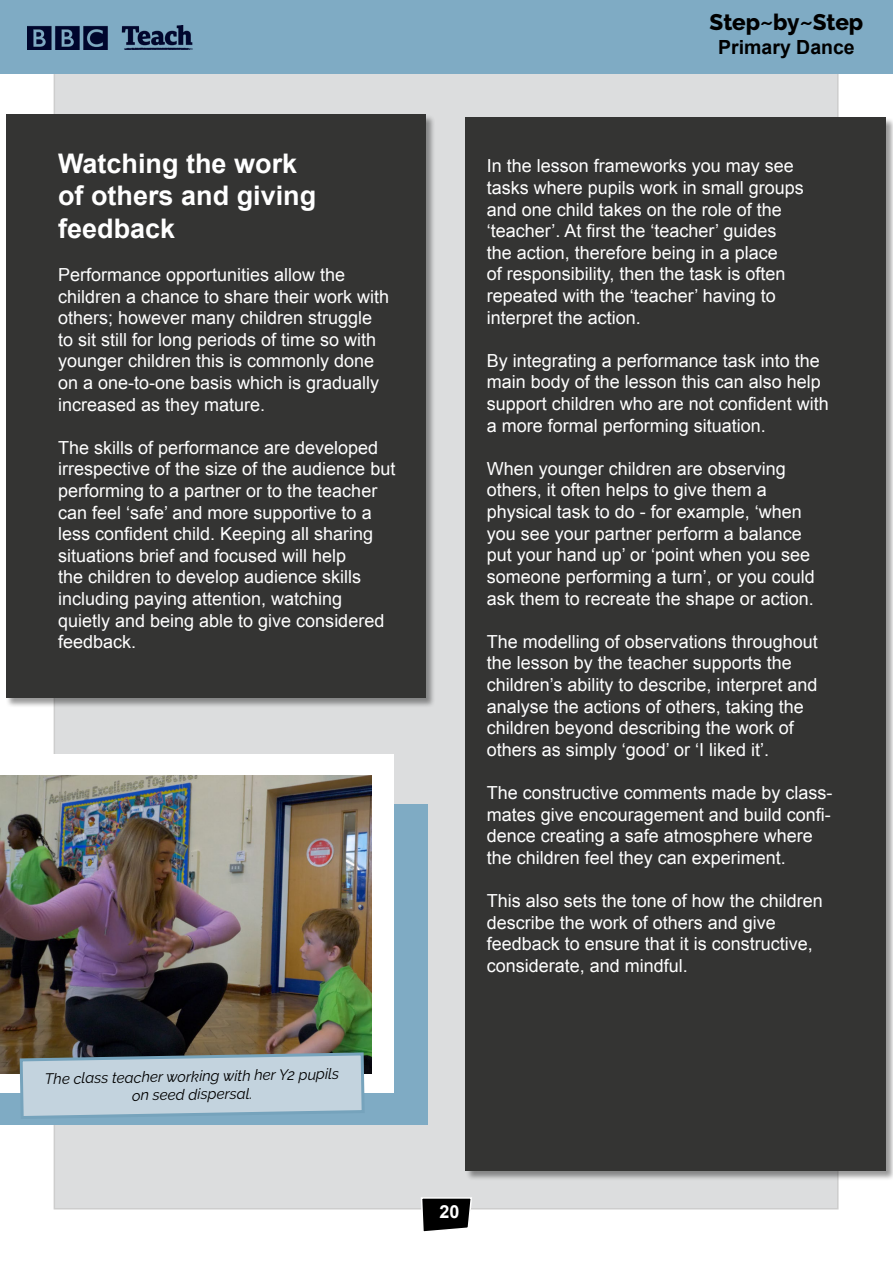
<style>
.page{position:relative;width:893px;height:1263px;background:#fff}
.page>*{position:absolute;margin:0;border:0;box-sizing:border-box;transform-origin:0 0}
.t1{font:700 27px/32.4px "Arial";color:#fff}
.t2{font:800 22.5px "Raleway";letter-spacing:-.005em;color:#000}
.t3{font:700 19.5px "Arial";color:#000}
.t4{font:18px/21.6px "Arial";color:#fff}
.t5{font:700 18px "Arial";color:#fff}
.t6{font:italic 15px/18px "Raleway";color:#000;text-align:center}
</style>
<div class="page">
<div style="left:54px;top:55px;width:784px;height:1154px;background:#dcddde"></div>
<div style="left:6px;top:114px;width:430px;height:594px;background:#000;opacity:.4"></div>
<div style="left:6px;top:114px;width:419px;height:584px;background:#343433"></div>
<div style="left:465px;top:117px;width:428px;height:1063px;background:#000;opacity:.4"></div>
<div style="left:465px;top:117px;width:420px;height:1053px;background:#343433"></div>
<div style="left:0;top:1px;width:892px;height:73px;background:#7fabc4"></div>
<hr style="left:892px;top:1px;width:1px;height:73px;background:#7fabc4">
<img style="left:28px;top:26px;width:165px;height:24px">
<svg style="left:420px;top:1197px;width:53px;height:35px"></svg>
<div style="left:0;top:804px;width:428px;height:320px;background:#7fabc4"></div>
<div style="left:0;top:754px;width:393px;height:338px;background:#fff"></div>
<img style="left:0;top:776px;width:372px;height:297px">
<svg style="left:18px;top:1051px;width:348px;height:65px"></svg>
<h1 class="t1" style="left:58px;top:148px;width:260px">Watching the work of others and giving feedback</h1>
<p class="t4" style="left:58px;top:264px;width:333px">Performance opportunities allow the children a chance to share their work with others; however many children struggle to sit still for long periods of time so with younger children this is commonly done on a one-to-one basis which is gradually increased as they mature.</p>
<p class="t4" style="left:58px;top:437px;width:339px">The skills of performance are developed irrespective of the size of the audience but performing to a partner or to the teacher can feel ‘safe’ and more supportive to a less confident child. Keeping all sharing situations brief and focused will help<br>the children to develop audience skills including paying attention, watching quietly and being able to give considered feedback.</p>
<p class="t6" style="left:45px;top:1070px;width:296px;rotate:-1deg">The class teacher working with her Y2 pupils on seed dispersal.</p>
<p class="t2" style="left:710px;top:10px;width:155px">Step~by~Step</p>
<p class="t3" style="left:718px;top:34px;width:138px">Primary Dance</p>
<p class="t4" style="left:487px;top:155px;width:319px">In the lesson frameworks you may see tasks where pupils work in small groups and one child takes on the role of the ‘teacher’. At first the ‘teacher’ guides the action, therefore being in a place<br>of responsibility, then the task is often repeated with the ‘teacher’ having to interpret the action.</p>
<p class="t4" style="left:487px;top:350px;width:344px">By integrating a performance task into the main body of the lesson this can also help support children who are not confident with a more formal performing situation.</p>
<p class="t4" style="left:487px;top:458px;width:330px">When younger children are observing others, it often helps to give them a physical task to do - for example, ‘when you see your partner perform a balance put your hand up’ or ‘point when you see someone performing a turn’, or you could ask them to recreate the shape or action.</p>
<p class="t4" style="left:487px;top:631px;width:333px">The modelling of observations throughout the lesson by the teacher supports the children’s ability to describe, interpret and analyse the actions of others, taking the children beyond describing the work of others as simply ‘good’ or ‘I liked it’.</p>
<p class="t4" style="left:487px;top:782px;width:347px">The constructive comments made by class&shy;mates give encouragement and build confi&shy;dence creating a safe atmosphere where the children feel they can experiment.</p>
<p class="t4" style="left:487px;top:890px;width:338px">This also sets the tone of how the children describe the work of others and give feedback to ensure that it is constructive, considerate, and mindful.</p>
<p class="t5" style="left:439px;top:1199px;width:22px">20</p>
</div>
